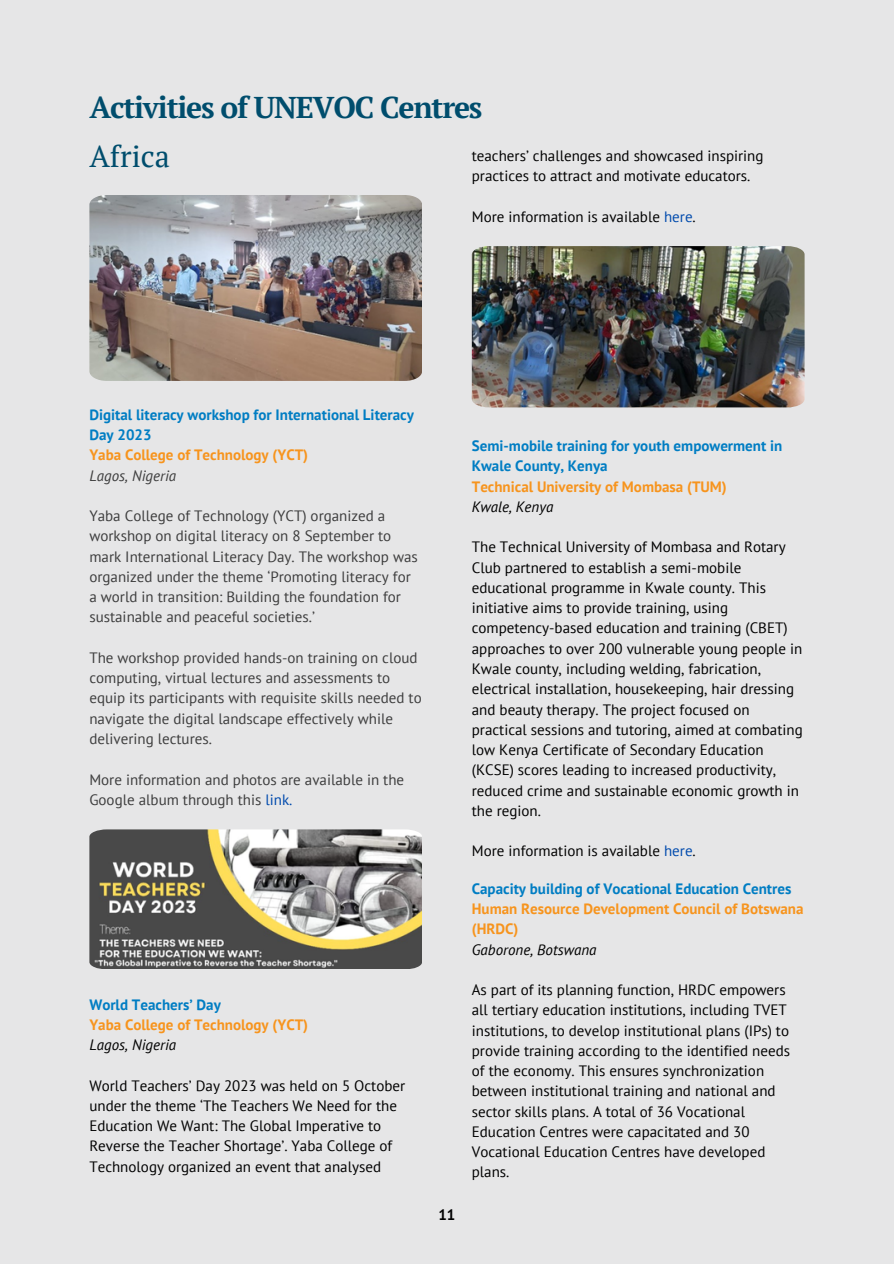
<style>
.page{position:relative;width:894px;height:1264px;background:#fff}
.page>*{position:absolute;margin:0;border:0;box-sizing:border-box;transform-origin:0 0}
.t1{font:700 30px "PT Serif";letter-spacing:-.04em;color:#004d6d}
.t2{font:30px "PT Serif";color:#004d6d}
.t3{font:15px/20.2px "PT Sans";color:#000}
.t4{font:15px/20.2px "PT Sans";color:#3d3d3d}
.t5{font:700 15px/20.2px "PT Sans";color:#007dc3}
.t6{font:700 15px/20.2px "PT Sans";color:#f7941d}
.t7{font:italic 15px "PT Sans";color:#000}
.t8{font:italic 15px "PT Sans";color:#3d3d3d}
.t9{font:700 15px "PT Sans";color:#000}
.s1{color:#004aad}
</style>
<div class="page">
<div style="left:0;top:0;width:893px;height:1263px;background:#e6e6e7"></div>
<img style="left:89px;top:195px;width:333px;height:186px">
<img style="left:89px;top:829px;width:333px;height:139px">
<img style="left:471px;top:246px;width:333px;height:161px">
<h1 class="t1" style="left:89px;top:87px;width:394px">Activities of UNEVOC Centres</h1>
<h1 class="t2" style="left:89px;top:135px;width:82px">Africa</h1>
<p class="t3" style="left:471px;top:145px;width:293px">teachers’ challenges and showcased inspiring practices to attract and motivate educators.</p>
<p class="t3" style="left:471px;top:206px;width:225px">More information is available <span class="s1">here</span>.</p>
<p class="t5" style="left:89px;top:404px;width:326px">Digital literacy workshop for International Literacy<br>Day 2023</p>
<p class="t6" style="left:89px;top:444px;width:220px">Yaba College of Technology (YCT)</p>
<p class="t8" style="left:89px;top:465px;width:88px">Lagos, Nigeria</p>
<p class="t4" style="left:89px;top:505px;width:330px">Yaba College of Technology (YCT) organized a workshop on digital literacy on 8 September to mark International Literacy Day. The workshop was organized under the theme ‘Promoting literacy for a world in transition: Building the foundation for sustainable and peaceful societies.’</p>
<p class="t4" style="left:89px;top:647px;width:334px">The workshop provided hands-on training on cloud computing, virtual lectures and assessments to equip its participants with requisite skills needed to navigate the digital landscape effectively while delivering lectures.</p>
<p class="t4" style="left:89px;top:768px;width:316px">More information and photos are available in the<br>Google album through this <span class="s1">link.</span></p>
<p class="t5" style="left:89px;top:993px;width:133px">World Teachers’ Day</p>
<p class="t6" style="left:89px;top:1014px;width:220px">Yaba College of Technology (YCT)</p>
<p class="t7" style="left:89px;top:1034px;width:88px">Lagos, Nigeria</p>
<p class="t3" style="left:89px;top:1074px;width:317px">World Teachers’ Day 2023 was held on 5 October under the theme ‘The Teachers We Need for the Education We Want: The Global Imperative to Reverse the Teacher Shortage’. Yaba College of Technology organized an event that analysed</p>
<p class="t9" style="left:438px;top:1205px;width:19px">11</p>
<p class="t5" style="left:471px;top:435px;width:312px">Semi-mobile training for youth empowerment in<br>Kwale County, Kenya</p>
<p class="t6" style="left:471px;top:476px;width:256px">Technical University of Mombasa (TUM)</p>
<p class="t7" style="left:471px;top:496px;width:83px">Kwale, Kenya</p>
<p class="t3" style="left:471px;top:536px;width:332px">The Technical University of Mombasa and Rotary Club partnered to establish a semi-mobile educational programme in Kwale county. This initiative aims to provide training, using competency-based education and training (CBET) approaches to over 200 vulnerable young people in Kwale county, including welding, fabrication, electrical installation, housekeeping, hair dressing and beauty therapy. The project focused on practical sessions and tutoring, aimed at combating low Kenya Certificate of Secondary Education (KCSE) scores leading to increased productivity, reduced crime and sustainable economic growth in the region.</p>
<p class="t3" style="left:471px;top:840px;width:225px">More information is available <span class="s1">here</span>.</p>
<p class="t5" style="left:471px;top:878px;width:321px">Capacity building of Vocational Education Centres</p>
<p class="t6" style="left:471px;top:898px;width:333px">Human Resource Development Council of Botswana (HRDC)</p>
<p class="t7" style="left:471px;top:939px;width:126px">Gaborone, Botswana</p>
<p class="t3" style="left:471px;top:979px;width:320px">As part of its planning function, HRDC empowers all tertiary education institutions, including TVET institutions, to develop institutional plans (IPs) to provide training according to the identified needs of the economy. This ensures synchronization between institutional training and national and sector skills plans. A total of 36 Vocational Education Centres were capacitated and 30<br>Vocational Education Centres have developed plans.</p>
</div>
